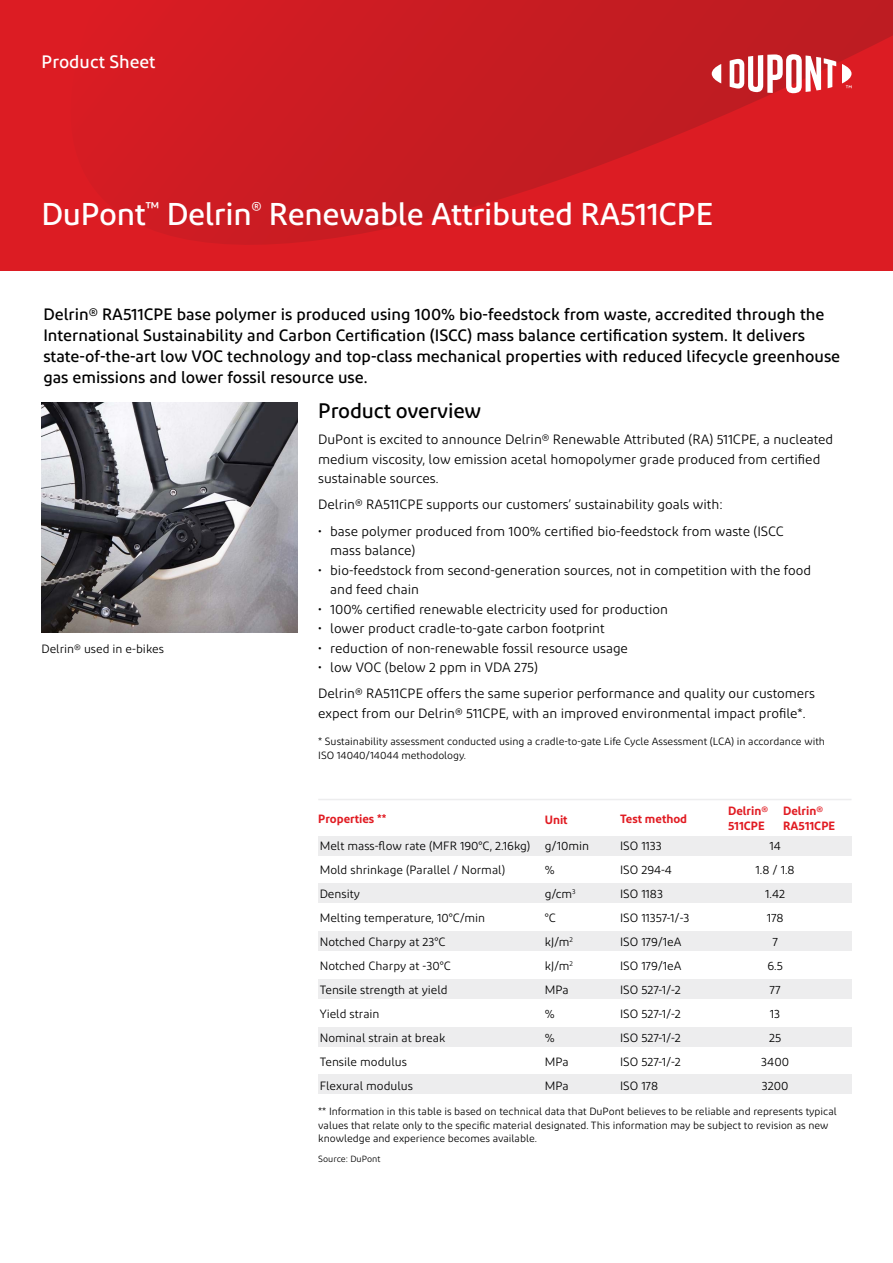
<style>
.page{position:relative;width:893px;height:1263px;background:#fff}
.page>*{position:absolute;margin:0;border:0;box-sizing:border-box;transform-origin:0 0}
.t1{font:500 31.5px "Diodrum";letter-spacing:-.01em;color:#fff}
.t2{font:500 21px "Diodrum";letter-spacing:-.01em;color:#000}
.t3{font:500 18px "Diodrum";color:#fff}
.t4{font:500 16.5px/21px "Diodrum";color:#000}
.t5{font:13.5px/19.5px "Diodrum";color:#000}
.t6{font:12px/24px "Diodrum";color:#000}
.t7{font:600 12px/15px "Diodrum";color:#e11b22}
.t8{font:10.5px/13.5px "Diodrum";color:#000}
.t9{font:9px "Diodrum";color:#000}
</style>
<div class="page">
<div style="left:0;top:0;width:893px;height:270px;background:#dc1c23"></div>
<svg style="left:61px;top:0;width:832px;height:271px"></svg>
<svg style="left:712px;top:64px;width:9px;height:19px"></svg>
<svg style="left:730px;top:54px;width:106px;height:39px;background:#e28e91"></svg>
<svg style="left:842px;top:64px;width:9px;height:24px"></svg>
<img style="left:41px;top:402px;width:257px;height:230px">
<div style="left:318px;top:836px;width:533px;height:19px;background:#ededee"></div>
<div style="left:318px;top:883px;width:533px;height:20px;background:#ededee"></div>
<div style="left:318px;top:931px;width:533px;height:20px;background:#ededee"></div>
<div style="left:318px;top:979px;width:533px;height:19px;background:#ededee"></div>
<div style="left:318px;top:1028px;width:533px;height:19px;background:#ededee"></div>
<div style="left:318px;top:1075px;width:533px;height:19px;background:#ededee"></div>
<hr style="left:318px;top:799px;width:533px;height:1px;background:#ededee">
<h3 class="t3" style="left:41px;top:50px;width:116px">Product Sheet</h3>
<h1 class="t1" style="left:41px;top:195px;width:673px">DuPont<sup>™</sup> Delrin<sup>®</sup> Renewable Attributed RA511CPE</h1>
<p class="t4" style="left:43px;top:303px;width:798px">Delrin® RA511CPE base polymer is produced using 100% bio-feedstock from waste, accredited through the International Sustainability and Carbon Certification (ISCC) mass balance certification system. It delivers state-of-the-art low VOC technology and top-class mechanical properties with reduced lifecycle greenhouse gas emissions and lower fossil resource use.</p>
<p class="t6" style="left:41px;top:636px;width:124px">Delrin® used in e-bikes</p>
<h2 class="t2" style="left:318px;top:397px;width:165px">Product overview</h2>
<p class="t5" style="left:318px;top:429px;width:517px">DuPont is excited to announce Delrin® Renewable Attributed (RA) 511CPE, a nucleated medium viscosity, low emission acetal homopolymer grade produced from certified sustainable sources.</p>
<p class="t5" style="left:318px;top:495px;width:406px">Delrin® RA511CPE supports our customers’ sustainability goals with:</p>
<p class="t5" style="left:330px;top:521px;width:455px;text-indent:-12px">• base polymer produced from 100% certified bio-feedstock from waste (ISCC mass balance)</p>
<p class="t5" style="left:330px;top:560px;width:482px;text-indent:-12px">• bio-feedstock from second-generation sources, not in competition with the food and feed chain</p>
<p class="t5" style="left:318px;top:599px;width:351px">• 100% certified renewable electricity used for production</p>
<p class="t5" style="left:318px;top:618px;width:288px">• lower product cradle-to-gate carbon footprint</p>
<p class="t5" style="left:318px;top:638px;width:311px">• reduction of non-renewable fossil resource usage</p>
<p class="t5" style="left:318px;top:654px;width:498px;line-height:26.2px">• low VOC (below 2 ppm in VDA 275)<br>Delrin® RA511CPE offers the same superior performance and quality our customers</p>
<p class="t5" style="left:318px;top:703px;width:489px">expect from our Delrin® 511CPE, with an improved environmental impact profile*.</p>
<p class="t8" style="left:318px;top:734px;width:508px">* Sustainability assessment conducted using a cradle-to-gate Life Cycle Assessment (LCA) in accordance with<br>ISO 14040/14044 methodology.</p>
<p class="t7" style="left:318px;top:811px;width:70px">Properties **</p>
<p class="t7" style="left:545px;top:812px;width:24px">Unit</p>
<p class="t7" style="left:620px;top:811px;width:69px">Test method</p>
<p class="t7" style="left:728px;top:803px;width:41px">Delrin®<br>511CPE</p>
<p class="t7" style="left:783px;top:803px;width:54px">Delrin®<br>RA511CPE</p>
<p class="t6" style="left:320px;top:834px;width:212px">Melt mass-flow rate (MFR 190°C, 2.16kg)<br>Mold shrinkage (Parallel / Normal)<br>Density<br>Melting temperature, 10°C/min<br>Notched Charpy at 23°C<br>Notched Charpy at -30°C<br>Tensile strength at yield<br>Yield strain<br>Nominal strain at break<br>Tensile modulus<br>Flexural modulus</p>
<p class="t6" style="left:545px;top:834px;width:46px">g/10min %<br>g/cm<sup>3 </sup>°C<br>kJ/m<sup>2 </sup>kJ/m<sup>2<br></sup>MPa<br>%<br>%<br>MPa<br>MPa</p>
<p class="t6" style="left:620px;top:834px;width:71px">ISO 1133<br>ISO 294-4<br>ISO 1183<br>ISO 11357-1/-3<br>ISO 179/1eA<br>ISO 179/1eA<br>ISO 527-1/-2<br>ISO 527-1/-2<br>ISO 527-1/-2<br>ISO 527-1/-2<br>ISO 178</p>
<p class="t6" style="left:756px;top:834px;width:41px;text-align:center">14<br>1.8 / 1.8<br>1.42<br>178<br>7<br>6.5<br>77<br>13<br>25<br>3400<br>3200</p>
<p class="t8" style="left:318px;top:1104px;width:520px">** Information in this table is based on technical data that DuPont believes to be reliable and represents typical values that relate only to the specific material designated. This information may be subject to revision as new knowledge and experience becomes available.</p>
<p class="t9" style="left:318px;top:1154px;width:64px">Source: DuPont</p>
</div>
